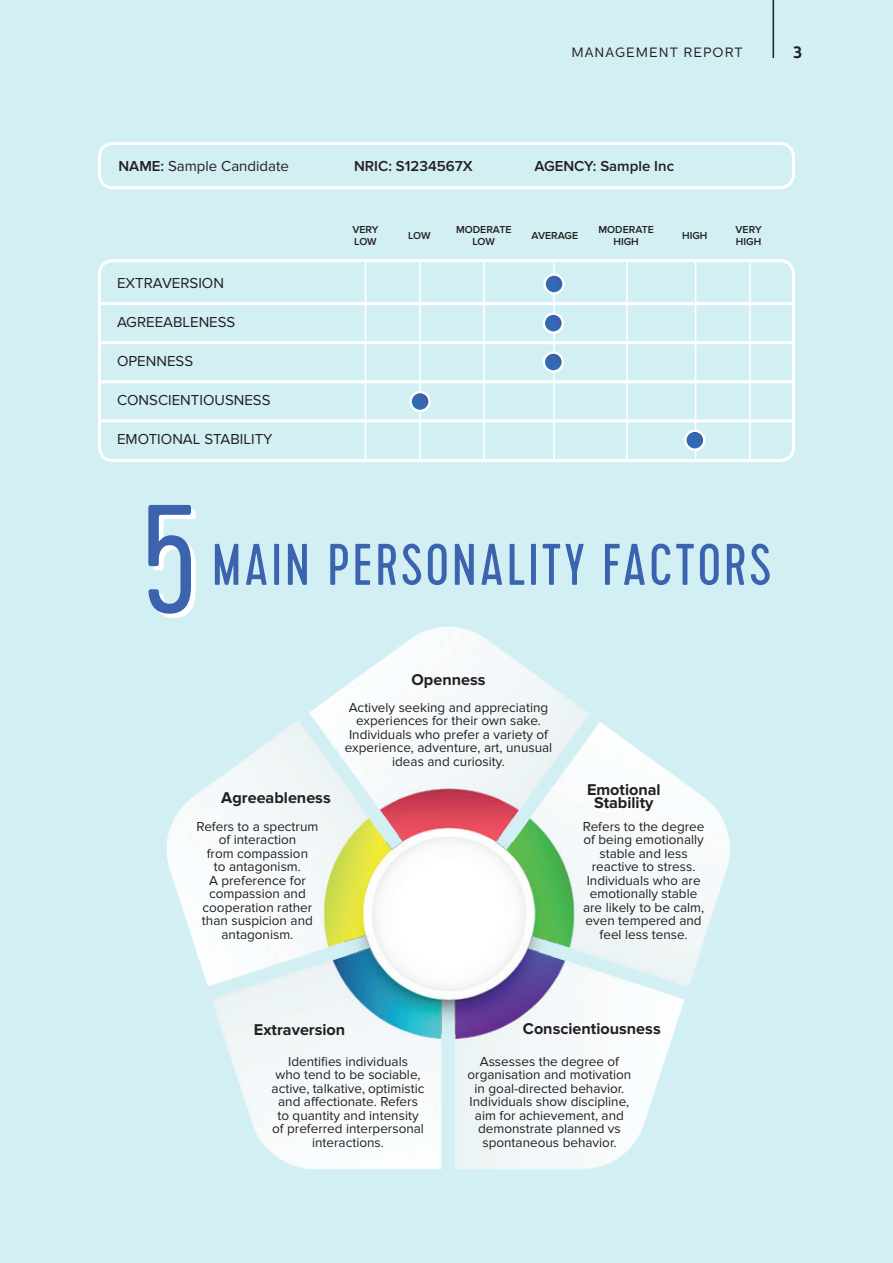
<style>
.page{position:relative;width:893px;height:1263px;background:#d2eff3}
.page>*{position:absolute;margin:0;border:0;box-sizing:border-box;transform-origin:0 0}
.t1{font:300 154.5px "Cervo";color:#3b63ae}
.t2{font:58.5px "Cervo";letter-spacing:.05em;color:#3b63ae}
.t3{font:700 16.5px "Centrale Sans";color:#231f20}
.t4{font:700 16.2px/13.5px "Proxima Nova";color:#231f20;text-align:center}
.t5{font:15px "Proxima Nova";color:#231f20}
.t6{font:600 15px "Proxima Nova";color:#231f20}
.t7{font:13.5px/13.5px "Proxima Nova";color:#231f20;text-align:center}
.t8{font:13.5px "Centrale Sans";letter-spacing:.075em;color:#231f20}
.t9{font:600 10.5px/12px "Proxima Nova";color:#231f20}
.s1{font-weight:600}
</style>
<div class="page">
<img style="left:166px;top:626px;width:564px;height:544px">
<hr style="left:99px;top:341px;width:694px;height:3px;background:#fff">
<hr style="left:99px;top:302px;width:694px;height:3px;background:#fff">
<hr style="left:99px;top:419px;width:694px;height:3px;background:#fff">
<hr style="left:99px;top:380px;width:694px;height:3px;background:#fff">
<hr style="left:772px;top:0;width:2px;height:58px;background:#231f20">
<div style="left:98px;top:259px;width:697px;height:203px;border:3px solid #fff;border-radius:14px"></div>
<div style="left:98px;top:142px;width:697px;height:47px;border:3px solid #fff;border-radius:14px"></div>
<hr style="left:365px;top:259px;width:1px;height:203px;background:#fff">
<hr style="left:419px;top:259px;width:2px;height:203px;background:#fff">
<hr style="left:483px;top:259px;width:2px;height:203px;background:#fff">
<hr style="left:553px;top:259px;width:2px;height:203px;background:#fff">
<hr style="left:626px;top:259px;width:2px;height:203px;background:#fff">
<hr style="left:695px;top:259px;width:1px;height:203px;background:#fff">
<hr style="left:749px;top:259px;width:2px;height:203px;background:#fff">
<svg style="left:543px;top:273px;width:22px;height:22px"></svg>
<img style="left:546px;top:276px;width:16px;height:16px;border-radius:8px">
<img style="left:546px;top:284px;width:16px;height:8px">
<svg style="left:543px;top:312px;width:21px;height:22px"></svg>
<img style="left:545px;top:315px;width:17px;height:16px;border-radius:8px">
<img style="left:545px;top:323px;width:17px;height:8px">
<svg style="left:543px;top:351px;width:21px;height:22px"></svg>
<img style="left:545px;top:354px;width:17px;height:16px;border-radius:8px">
<img style="left:545px;top:362px;width:17px;height:8px">
<svg style="left:409px;top:391px;width:22px;height:21px"></svg>
<img style="left:412px;top:393px;width:16px;height:17px;border-radius:8px">
<img style="left:412px;top:401px;width:16px;height:9px">
<svg style="left:684px;top:429px;width:21px;height:22px"></svg>
<img style="left:686px;top:432px;width:17px;height:16px;border-radius:8px">
<img style="left:686px;top:440px;width:17px;height:8px">
<p class="t8" style="left:571px;top:45px;width:173px">MANAGEMENT REPORT</p>
<p class="t3" style="left:793px;top:42px;width:11px">3</p>
<p class="t5" style="left:118px;top:157px;width:172px"><span class="s1">NAME:</span> Sample Candidate</p>
<p class="t6" style="left:354px;top:157px;width:120px">NRIC: S1234567X</p>
<p class="t6" style="left:534px;top:157px;width:141px">AGENCY: Sample Inc</p>
<p class="t5" style="left:117px;top:275px;width:109px">EXTRAVERSION</p>
<p class="t5" style="left:117px;top:314px;width:120px">AGREEABLENESS</p>
<p class="t5" style="left:117px;top:353px;width:78px">OPENNESS</p>
<p class="t5" style="left:117px;top:392px;width:155px">CONSCIENTIOUSNESS</p>
<p class="t5" style="left:117px;top:431px;width:157px">EMOTIONAL STABILITY</p>
<p class="t9" style="left:352px;top:223px;width:28px">VERY<br>LOW</p>
<p class="t9" style="left:408px;top:229px;width:24px">LOW</p>
<p class="t9" style="left:456px;top:223px;width:57px;text-align:center">MODERATE<br>LOW</p>
<p class="t9" style="left:532px;top:229px;width:48px">AVERAGE</p>
<p class="t9" style="left:598px;top:223px;width:57px;text-align:center">MODERATE<br>HIGH</p>
<p class="t9" style="left:682px;top:229px;width:27px">HIGH</p>
<p class="t9" style="left:735px;top:223px;width:28px">VERY<br>HIGH</p>
<h1 class="t1" style="left:141px;top:474px;width:60px">5</h1>
<h2 class="t2" style="left:212px;top:531px;width:561px">MAIN PERSONALITY FACTORS</h2>
<p class="t4" style="left:221px;top:791px;width:111px">Agreeableness</p>
<p class="t4" style="left:411px;top:673px;width:75px">Openness</p>
<p class="t7" style="left:345px;top:701px;width:209px">Actively seeking and appreciating experiences for their own sake.<br>Individuals who prefer a variety of experience, adventure, art, unusual ideas and curiosity.</p>
<p class="t4" style="left:587px;top:783px;width:75px">Emotional<br>Stability</p>
<p class="t7" style="left:197px;top:820px;width:123px">Refers to a spectrum of interaction<br>from compassion<br>to antagonism.<br>A preference for compassion and cooperation rather than suspicion and antagonism.</p>
<p class="t4" style="left:254px;top:1023px;width:93px">Extraversion</p>
<p class="t7" style="left:272px;top:1055px;width:154px">Identifies individuals<br>who tend to be sociable, active, talkative, optimistic and affectionate. Refers to quantity and intensity of preferred interpersonal interactions.</p>
<p class="t7" style="left:583px;top:820px;width:123px">Refers to the degree of being emotionally stable and less reactive to stress.<br>Individuals who are emotionally stable are likely to be calm, even tempered and feel less tense.</p>
<p class="t4" style="left:523px;top:1022px;width:139px">Conscientiousness</p>
<p class="t7" style="left:467px;top:1055px;width:165px">Assesses the degree of organisation and motivation in goal-directed behavior.<br>Individuals show discipline, aim for achievement, and demonstrate planned vs spontaneous behavior.</p>
</div>
